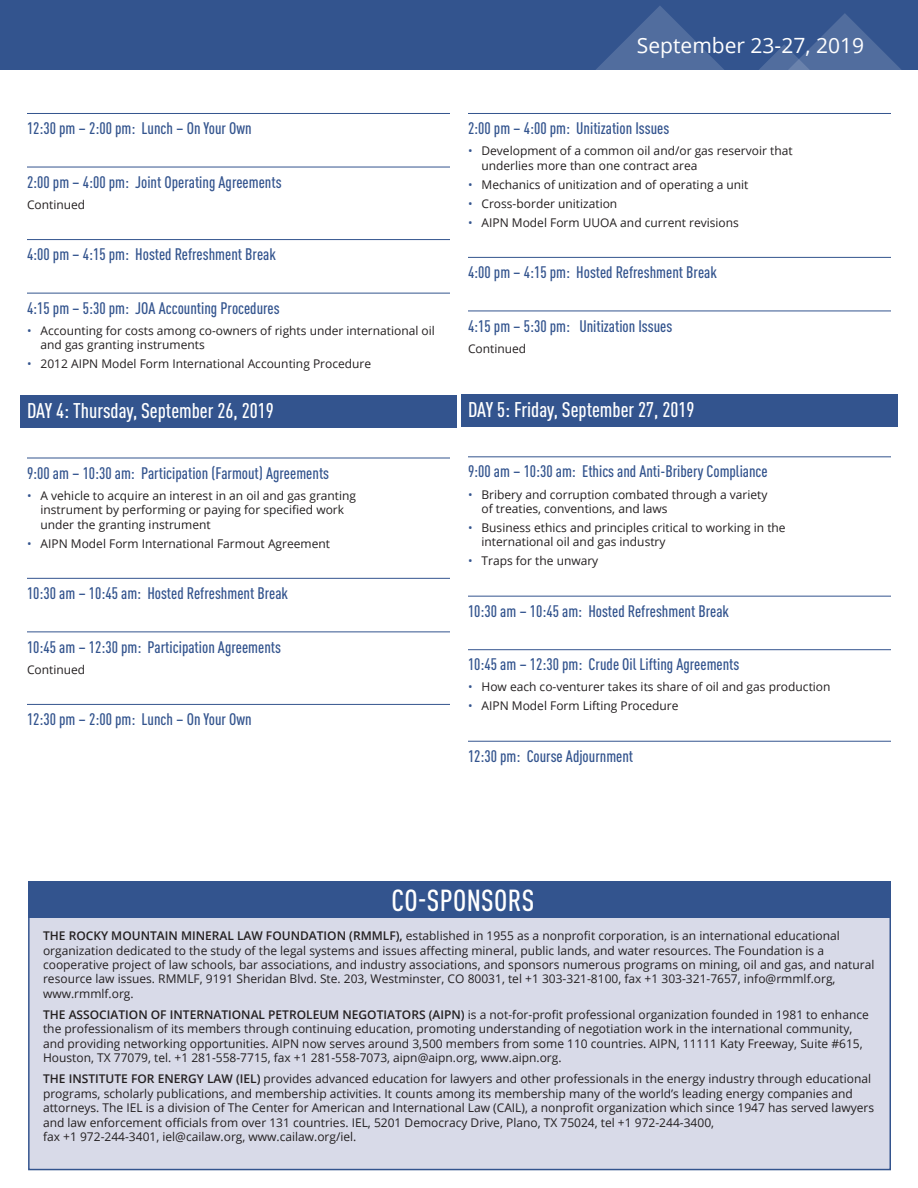
<style>
.page{position:relative;width:918px;height:1188px;background:#fff}
.page>*{position:absolute;margin:0;border:0;box-sizing:border-box;transform-origin:0 0}
.head_-_interior{font:500 condensed 30px "DINOT";letter-spacing:.01em;color:#fff}
.subhead_-_day{font:500 condensed 21px "DINOT";color:#fff}
.body_copy{font:21px "Open Sans";color:#fff}
.time___paper_title{font:500 condensed 16.5px "DINOT";color:#33548e}
.speakers{font:12px/14.4px "Open Sans";color:#231f20}
.bullets{font:12px "Open Sans";color:#231f20}
.s1{color:#33548e}
.s2{font-weight:600}
</style>
<div class="page">
<div style="left:0;top:0;width:918px;height:70px;background:#33548e"></div>
<svg style="left:596px;top:6px;width:305px;height:64px"></svg>
<div style="left:29px;top:917px;width:861px;height:253px;background:#d8dae8"></div>
<div style="left:28px;top:916px;width:863px;height:254px;border:2px solid #33548e"></div>
<div style="left:28px;top:881px;width:863px;height:37px;background:#33548e"></div>
<hr style="left:27px;top:113px;width:423px;height:1px;background:#33548e">
<hr style="left:27px;top:167px;width:423px;height:1px;background:#33548e">
<hr style="left:27px;top:239px;width:423px;height:1px;background:#33548e">
<hr style="left:27px;top:293px;width:423px;height:1px;background:#33548e">
<div style="left:20px;top:396px;width:437px;height:32px;background:#33548e"></div>
<hr style="left:27px;top:458px;width:423px;height:1px;background:#33548e">
<hr style="left:27px;top:578px;width:423px;height:1px;background:#33548e">
<hr style="left:27px;top:632px;width:423px;height:1px;background:#33548e">
<hr style="left:27px;top:704px;width:423px;height:1px;background:#33548e">
<hr style="left:468px;top:113px;width:423px;height:1px;background:#33548e">
<hr style="left:468px;top:257px;width:423px;height:1px;background:#33548e">
<hr style="left:468px;top:311px;width:423px;height:1px;background:#33548e">
<div style="left:461px;top:394px;width:437px;height:32px;background:#33548e"></div>
<hr style="left:468px;top:456px;width:423px;height:1px;background:#33548e">
<hr style="left:468px;top:596px;width:423px;height:1px;background:#33548e">
<hr style="left:468px;top:649px;width:423px;height:1px;background:#33548e">
<hr style="left:468px;top:741px;width:423px;height:1px;background:#33548e">
<p class="time___paper_title" style="left:27px;top:116px;width:226px">12:30 pm – 2:00 pm: Lunch – On Your Own</p>
<p class="time___paper_title" style="left:27px;top:170px;width:256px">2:00 pm – 4:00 pm: Joint Operating Agreements</p>
<p class="bullets" style="left:27px;top:196px;width:60px">Continued</p>
<p class="time___paper_title" style="left:27px;top:243px;width:250px">4:00 pm – 4:15 pm: Hosted Refreshment Break</p>
<p class="time___paper_title" style="left:27px;top:296px;width:254px">4:15 pm – 5:30 pm: JOA Accounting Procedures</p>
<p class="speakers" style="left:40px;top:323px;width:396px;text-indent:-14px"><span class="s1">•</span> Accounting for costs among co-owners of rights under international oil and gas granting instruments</p>
<p class="speakers" style="left:27px;top:356px;width:346px"><span class="s1">•</span> 2012 AIPN Model Form International Accounting Procedure</p>
<p class="subhead_-_day" style="left:27px;top:396px;width:248px">DAY 4: Thursday, September 26, 2019</p>
<p class="time___paper_title" style="left:27px;top:461px;width:304px">9:00 am – 10:30 am: Participation (Farmout) Agreements</p>
<p class="speakers" style="left:40px;top:488px;width:317px;text-indent:-14px"><span class="s1">•</span> A vehicle to acquire an interest in an oil and gas granting instrument by performing or paying for specified work under the granting instrument</p>
<p class="speakers" style="left:27px;top:536px;width:305px"><span class="s1">•</span> AIPN Model Form International Farmout Agreement</p>
<p class="time___paper_title" style="left:27px;top:581px;width:263px">10:30 am – 10:45 am: Hosted Refreshment Break</p>
<p class="time___paper_title" style="left:27px;top:635px;width:256px">10:45 am – 12:30 pm: Participation Agreements</p>
<p class="bullets" style="left:27px;top:661px;width:60px">Continued</p>
<p class="time___paper_title" style="left:27px;top:707px;width:226px">12:30 pm – 2:00 pm: Lunch – On Your Own</p>
<p class="body_copy" style="left:637px;top:31px;width:229px">September 23-27, 2019</p>
<p class="time___paper_title" style="left:468px;top:116px;width:203px">2:00 pm – 4:00 pm: Unitization Issues</p>
<p class="speakers" style="left:482px;top:143px;width:313px;text-indent:-14px"><span class="s1">•</span> Development of a common oil and/or gas reservoir that underlies more than one contract area</p>
<p class="speakers" style="left:468px;top:177px;width:282px"><span class="s1">•</span> Mechanics of unitization and of operating a unit</p>
<p class="speakers" style="left:468px;top:196px;width:151px"><span class="s1">•</span> Cross-border unitization</p>
<p class="speakers" style="left:468px;top:215px;width:272px"><span class="s1">•</span> AIPN Model Form UUOA and current revisions</p>
<p class="time___paper_title" style="left:468px;top:260px;width:250px">4:00 pm – 4:15 pm: Hosted Refreshment Break</p>
<p class="time___paper_title" style="left:468px;top:314px;width:206px">4:15 pm – 5:30 pm: Unitization Issues</p>
<p class="bullets" style="left:468px;top:340px;width:60px">Continued</p>
<p class="subhead_-_day" style="left:468px;top:395px;width:228px">DAY 5: Friday, September 27, 2019</p>
<p class="time___paper_title" style="left:468px;top:460px;width:301px">9:00 am – 10:30 am: Ethics and Anti-Bribery Compliance</p>
<p class="speakers" style="left:482px;top:487px;width:288px;text-indent:-14px"><span class="s1">•</span> Bribery and corruption combated through a variety of treaties, conventions, and laws</p>
<p class="speakers" style="left:482px;top:520px;width:306px;text-indent:-14px"><span class="s1">•</span> Business ethics and principles critical to working in the international oil and gas industry</p>
<p class="speakers" style="left:468px;top:554px;width:132px"><span class="s1">•</span> Traps for the unwary</p>
<p class="time___paper_title" style="left:468px;top:599px;width:263px">10:30 am – 10:45 am: Hosted Refreshment Break</p>
<p class="time___paper_title" style="left:468px;top:653px;width:273px">10:45 am – 12:30 pm: Crude Oil Lifting Agreements</p>
<p class="speakers" style="left:468px;top:680px;width:364px"><span class="s1">•</span> How each co-venturer takes its share of oil and gas production</p>
<p class="speakers" style="left:468px;top:699px;width:212px"><span class="s1">•</span> AIPN Model Form Lifting Procedure</p>
<p class="time___paper_title" style="left:468px;top:744px;width:167px">12:30 pm: Course Adjournment</p>
<p class="head_-_interior" style="left:392px;top:879px;width:144px">CO-SPONSORS</p>
<p class="speakers" style="left:43px;top:928px;width:833px"><span class="s2">THE ROCKY MOUNTAIN MINERAL LAW FOUNDATION (RMMLF),</span> established in 1955 as a nonprofit corporation, is an international educational organization dedicated to the study of the legal systems and issues affecting mineral, public lands, and water resources. The Foundation is a cooperative project of law schools, bar associations, and industry associations, and sponsors numerous programs on mining, oil and gas, and natural resource law issues. RMMLF, 9191 Sheridan Blvd. Ste. 203, Westminster, CO 80031, tel +1 303-321-8100, fax +1 303-321-7657, info@rmmlf.org, www.rmmlf.org.</p>
<p class="speakers" style="left:43px;top:1007px;width:827px"><span class="s2">THE ASSOCIATION OF INTERNATIONAL PETROLEUM NEGOTIATORS (AIPN)</span> is a not-for-profit professional organization founded in 1981 to enhance the professionalism of its members through continuing education, promoting understanding of negotiation work in the international community, and providing networking opportunities. AIPN now serves around 3,500 members from some 110 countries. AIPN, 11111 Katy Freeway, Suite #615, Houston, TX 77079, tel. +1 281-558-7715, fax +1 281-558-7073, aipn@aipn.org, www.aipn.org.</p>
<p class="speakers" style="left:43px;top:1071px;width:832px"><span class="s2">THE INSTITUTE FOR ENERGY LAW (IEL)</span> provides advanced education for lawyers and other professionals in the energy industry through educational programs, scholarly publications, and membership activities. It counts among its membership many of the world’s leading energy companies and attorneys. The IEL is a division of The Center for American and International Law (CAIL), a nonprofit organization which since 1947 has served lawyers and law enforcement officials from over 131 countries. IEL, 5201 Democracy Drive, Plano, TX 75024, tel +1 972-244-3400,<br>fax +1 972-244-3401, iel@cailaw.org, www.cailaw.org/iel.</p>
</div>
